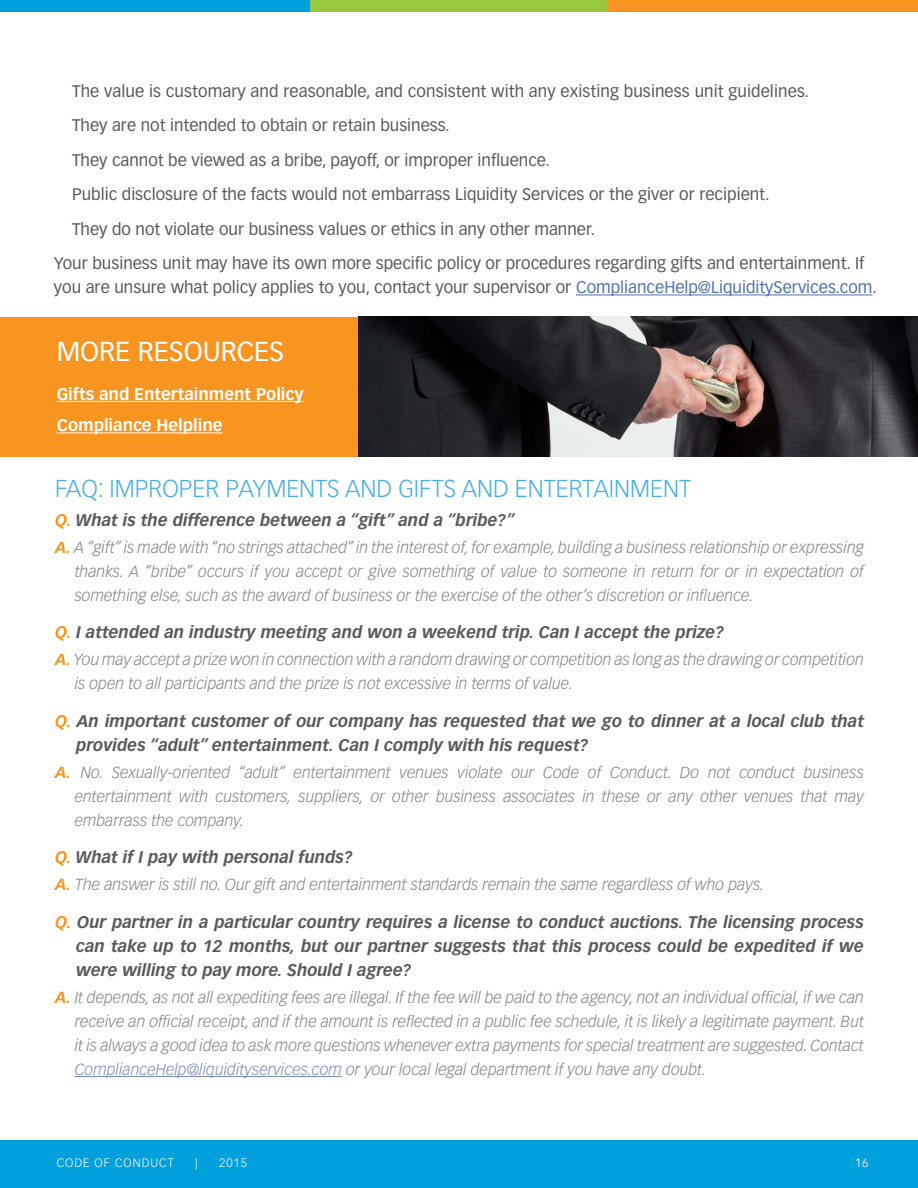
<style>
.page{position:relative;width:918px;height:1188px;background:#fff}
.page>*{position:absolute;margin:0;border:0;box-sizing:border-box;transform-origin:0 0}
.t1{font:27px "Vectora LT Std";color:#fff}
.t2{font:300 24px "Vectora LT Std";color:#48aee3}
.t3{font:16.5px "Vectora LT Std";color:#58595b}
.t4{font:italic 700 16.5px/24px "Vectora LT Std";color:#58595b}
.t5{font:700 16.5px/31.5px "Vectora LT Std";color:#fff}
.t6{font:italic 300 15.75px/24px "Vectora LT Std";color:#808285;text-align:justify}
.t7{font:300 12px "Vectora LT Std";letter-spacing:.08em;color:#fff}
.s1{color:#4f73ad}
.s2{color:#f89420}
.s3{font-weight:700;color:#f89420}
.s4{color:#748cbd}
</style>
<div class="page">
<div style="left:0;top:1140px;width:918px;height:48px;background:#00a0dd"></div>
<div style="left:0;top:0;width:310px;height:12px;background:#00a0dd"></div>
<div style="left:310px;top:0;width:298px;height:12px;background:#97c93d"></div>
<div style="left:608px;top:0;width:310px;height:12px;background:#f89420"></div>
<hr style="left:576px;top:295px;width:297px;height:1px;background:#4f73ad">
<div style="left:0;top:317px;width:359px;height:139px;background:#f89420"></div>
<hr style="left:57px;top:401px;width:247px;height:1px;background:#fff">
<hr style="left:57px;top:433px;width:166px;height:1px;background:#fff">
<img style="left:359px;top:317px;width:559px;height:139px">
<hr style="left:75px;top:1076px;width:267px;height:1px;background:#748cbd">
<p class="t3" style="left:72px;top:81px;width:739px">The value is customary and reasonable, and consistent with any existing business unit guidelines.</p>
<p class="t3" style="left:72px;top:116px;width:379px">They are not intended to obtain or retain business.</p>
<p class="t3" style="left:72px;top:150px;width:480px">They cannot be viewed as a bribe, payoff, or improper influence.</p>
<p class="t3" style="left:72px;top:185px;width:699px">Public disclosure of the facts would not embarrass Liquidity Services or the giver or recipient.</p>
<p class="t3" style="left:72px;top:219px;width:525px">They do not violate our business values or ethics in any other manner.</p>
<p class="t3" style="left:54px;top:254px;width:812px">Your business unit may have its own more specific policy or procedures regarding gifts and entertainment. If</p>
<p class="t3" style="left:54px;top:278px;width:825px">you are unsure what policy applies to you, contact your supervisor or <span class="s1">ComplianceHelp@LiquidityServices.com</span>.</p>
<h1 class="t1" style="left:57px;top:335px;width:229px">MORE RESOURCES</h1>
<p class="t5" style="left:57px;top:378px;width:248px">Gifts and Entertainment Policy<br>Compliance Helpline</p>
<h2 class="t2" style="left:55px;top:475px;width:637px">FAQ: IMPROPER PAYMENTS AND GIFTS AND ENTERTAINMENT</h2>
<p class="t4" style="left:55px;top:508px;width:461px"><span class="s2">Q.</span> What is the difference between a “gift” and a “bribe?”</p>
<p class="t6" style="left:75px;top:535px;width:791px;text-indent:-19px"><span class="s3">A.</span> A “gift” is made with “no strings attached” in the interest of, for example, building a business relationship or expressing thanks. A “bribe” occurs if you accept or give something of value to someone in return for or in expectation of something else, such as the award of business or the exercise of the other’s discretion or influence.</p>
<p class="t4" style="left:55px;top:621px;width:671px"><span class="s2">Q.</span> I attended an industry meeting and won a weekend trip. Can I accept the prize?</p>
<p class="t6" style="left:75px;top:648px;width:791px;text-indent:-19px"><span class="s3">A.</span> You may accept a prize won in connection with a random drawing or competition as long as the drawing or competition is open to all participants and the prize is not excessive in terms of value.</p>
<p class="t4" style="left:76px;top:709px;width:789px;text-indent:-21px"><span class="s2">Q.</span> An important customer of our company has requested that we go to dinner at a local club that provides “adult” entertainment. Can I comply with his request?</p>
<p class="t6" style="left:75px;top:760px;width:791px;text-indent:-19px"><span class="s3">A.</span> No. Sexually-oriented “adult” entertainment venues violate our Code of Conduct. Do not conduct business entertainment with customers, suppliers, or other business associates in these or any other venues that may embarrass the company.</p>
<p class="t4" style="left:55px;top:846px;width:299px"><span class="s2">Q.</span> What if I pay with personal funds?</p>
<p class="t6" style="left:55px;top:873px;width:710px"><span class="s3">A.</span> The answer is still no. Our gift and entertainment standards remain the same regardless of who pays.</p>
<p class="t4" style="left:76px;top:910px;width:789px;text-align:justify;text-indent:-21px"><span class="s2">Q.</span> Our partner in a particular country requires a license to conduct auctions. The licensing process can take up to 12 months, but our partner suggests that this process could be expedited if we were willing to pay more. Should I agree?</p>
<p class="t6" style="left:75px;top:985px;width:791px;text-indent:-19px"><span class="s3">A.</span> It depends, as not all expediting fees are illegal. If the fee will be paid to the agency, not an individual official, if we can receive an official receipt, and if the amount is reflected in a public fee schedule, it is likely a legitimate payment. But it is always a good idea to ask more questions whenever extra payments for special treatment are suggested. Contact <span class="s4">ComplianceHelp@liquidityservices.com</span> or your local legal department if you have any doubt.</p>
<p class="t7" style="left:57px;top:1156px;width:119px">CODE OF CONDUCT</p>
<p class="t7" style="left:195px;top:1156px;width:4px">|</p>
<p class="t7" style="left:219px;top:1156px;width:29px">2015</p>
<p class="t7" style="left:855px;top:1156px;width:15px">16</p>
</div>
